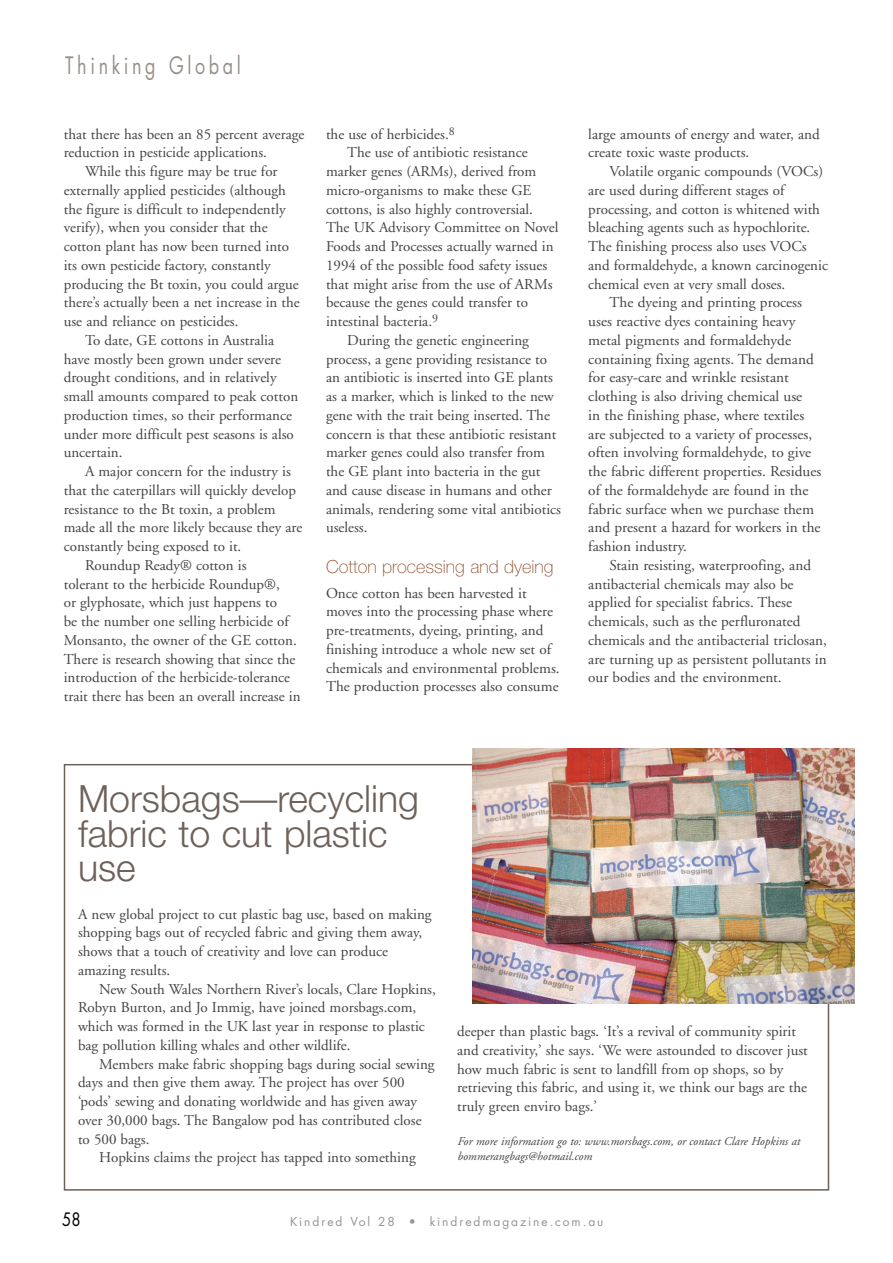
<style>
.page{position:relative;width:893px;height:1263px;background:#fff}
.page>*{position:absolute;margin:0;border:0;box-sizing:border-box;transform-origin:0 0}
.t1{font:300 37.5px/34.5px "Helvetica Neue";color:#6d6159}
.t2{font:23.4px "Futura";letter-spacing:.2em;color:#998f88;scale:.77 1}
.t3{font:100 18px "Helvetica Neue";color:#8f4e2e}
.t4{font:18px "Futura";color:#000;scale:.83 1}
.t5{font:15px/18.8px "Adobe Garamond";color:#434344}
.t6{font:italic 12px/15px "Adobe Garamond";color:#434344}
.t7{font:12px "Futura";letter-spacing:.16em;color:#929496}
</style>
<div class="page">
<img style="left:472px;top:748px;width:383px;height:256px">
<h2 class="t2" style="left:65px;top:54px;width:230px">Thinking Global</h2>
<p class="t5" style="left:64px;top:126px;width:242px">that there has been an 85 percent average</p>
<p class="t5" style="left:64px;top:145px;width:205px">reduction in pesticide applications.</p>
<p class="t5" style="left:85px;top:163px;width:194px">While this figure may be true for</p>
<p class="t5" style="left:64px;top:182px;width:224px">externally applied pesticides (although</p>
<p class="t5" style="left:64px;top:201px;width:223px">the figure is difficult to independently</p>
<p class="t5" style="left:64px;top:220px;width:205px">verify), when you consider that the</p>
<p class="t5" style="left:64px;top:238px;width:227px">cotton plant has now been turned into</p>
<p class="t5" style="left:64px;top:257px;width:208px">its own pesticide factory, constantly</p>
<p class="t5" style="left:64px;top:276px;width:237px">producing the Bt toxin, you could argue</p>
<p class="t5" style="left:64px;top:295px;width:238px">there’s actually been a net increase in the</p>
<p class="t5" style="left:64px;top:313px;width:176px">use and reliance on pesticides.</p>
<p class="t5" style="left:85px;top:332px;width:191px">To date, GE cottons in Australia</p>
<p class="t5" style="left:64px;top:351px;width:219px">have mostly been grown under severe</p>
<p class="t5" style="left:64px;top:370px;width:214px">drought conditions, and in relatively</p>
<p class="t5" style="left:64px;top:388px;width:236px">small amounts compared to peak cotton</p>
<p class="t5" style="left:64px;top:407px;width:230px">production times, so their performance</p>
<p class="t5" style="left:64px;top:426px;width:232px">under more difficult pest seasons is also</p>
<p class="t5" style="left:64px;top:445px;width:60px">uncertain.</p>
<p class="t5" style="left:85px;top:463px;width:207px">A major concern for the industry is</p>
<p class="t5" style="left:64px;top:482px;width:234px">that the caterpillars will quickly develop</p>
<p class="t5" style="left:64px;top:501px;width:213px">resistance to the Bt toxin, a problem</p>
<p class="t5" style="left:64px;top:520px;width:240px">made all the more likely because they are</p>
<p class="t5" style="left:64px;top:538px;width:179px">constantly being exposed to it.</p>
<p class="t5" style="left:85px;top:557px;width:163px">Roundup Ready® cotton is</p>
<p class="t5" style="left:64px;top:576px;width:218px">tolerant to the herbicide Roundup®,</p>
<p class="t5" style="left:64px;top:595px;width:215px">or glyphosate, which just happens to</p>
<p class="t5" style="left:64px;top:613px;width:227px">be the number one selling herbicide of</p>
<p class="t5" style="left:64px;top:632px;width:235px">Monsanto, the owner of the GE cotton.</p>
<p class="t5" style="left:64px;top:651px;width:233px">There is research showing that since the</p>
<p class="t5" style="left:64px;top:670px;width:228px">introduction of the herbicide-tolerance</p>
<p class="t5" style="left:64px;top:688px;width:238px">trait there has been an overall increase in</p>
<p class="t5" style="left:326px;top:126px;width:130px">the use of herbicides.<sup>8</sup></p>
<p class="t5" style="left:347px;top:145px;width:182px">The use of antibiotic resistance</p>
<p class="t5" style="left:326px;top:163px;width:212px">marker genes (ARMs), derived from</p>
<p class="t5" style="left:326px;top:182px;width:207px">micro-organisms to make these GE</p>
<p class="t5" style="left:326px;top:201px;width:208px">cottons, is also highly controversial.</p>
<p class="t5" style="left:326px;top:220px;width:234px">The UK Advisory Committee on Novel</p>
<p class="t5" style="left:326px;top:238px;width:229px">Foods and Processes actually warned in</p>
<p class="t5" style="left:326px;top:257px;width:223px">1994 of the possible food safety issues</p>
<p class="t5" style="left:326px;top:276px;width:228px">that might arise from the use of ARMs</p>
<p class="t5" style="left:326px;top:295px;width:203px">because the genes could transfer to</p>
<p class="t5" style="left:326px;top:313px;width:114px">intestinal bacteria.<sup>9</sup></p>
<p class="t5" style="left:347px;top:332px;width:183px">During the genetic engineering</p>
<p class="t5" style="left:326px;top:351px;width:222px">process, a gene providing resistance to</p>
<p class="t5" style="left:326px;top:370px;width:228px">an antibiotic is inserted into GE plants</p>
<p class="t5" style="left:326px;top:388px;width:229px">as a marker, which is linked to the new</p>
<p class="t5" style="left:326px;top:407px;width:225px">gene with the trait being inserted. The</p>
<p class="t5" style="left:326px;top:426px;width:232px">concern is that these antibiotic resistant</p>
<p class="t5" style="left:326px;top:445px;width:221px">marker genes could also transfer from</p>
<p class="t5" style="left:326px;top:463px;width:216px">the GE plant into bacteria in the gut</p>
<p class="t5" style="left:326px;top:482px;width:227px">and cause disease in humans and other</p>
<p class="t5" style="left:326px;top:501px;width:237px">animals, rendering some vital antibiotics</p>
<p class="t5" style="left:326px;top:520px;width:43px">useless.</p>
<p class="t3" style="left:326px;top:560px;width:229px">Cotton processing and dyeing</p>
<p class="t5" style="left:326px;top:585px;width:235px">Once cotton has been harvested it moves into the processing phase where pre-treatments, dyeing, printing, and finishing introduce a whole new set of chemicals and environmental problems.<br>The production processes also consume</p>
<p class="t5" style="left:588px;top:126px;width:233px">large amounts of energy and water, and create toxic waste products.</p>
<p class="t5" style="left:609px;top:163px;width:215px">Volatile organic compounds (VOCs)</p>
<p class="t5" style="left:588px;top:182px;width:198px">are used during different stages of</p>
<p class="t5" style="left:588px;top:201px;width:233px">processing, and cotton is whitened with</p>
<p class="t5" style="left:588px;top:220px;width:224px">bleaching agents such as hypochlorite.</p>
<p class="t5" style="left:588px;top:238px;width:220px">The finishing process also uses VOCs</p>
<p class="t5" style="left:588px;top:257px;width:241px">and formaldehyde, a known carcinogenic</p>
<p class="t5" style="left:588px;top:276px;width:199px">chemical even at very small doses.</p>
<p class="t5" style="left:609px;top:295px;width:194px">The dyeing and printing process</p>
<p class="t5" style="left:588px;top:313px;width:209px">uses reactive dyes containing heavy</p>
<p class="t5" style="left:588px;top:332px;width:204px">metal pigments and formaldehyde</p>
<p class="t5" style="left:588px;top:351px;width:227px">containing fixing agents. The demand</p>
<p class="t5" style="left:588px;top:370px;width:202px">for easy-care and wrinkle resistant</p>
<p class="t5" style="left:588px;top:388px;width:216px">clothing is also driving chemical use</p>
<p class="t5" style="left:588px;top:407px;width:218px">in the finishing phase, where textiles</p>
<p class="t5" style="left:588px;top:426px;width:225px">are subjected to a variety of processes,</p>
<p class="t5" style="left:588px;top:445px;width:225px">often involving formaldehyde, to give</p>
<p class="t5" style="left:588px;top:463px;width:235px">the fabric different properties. Residues</p>
<p class="t5" style="left:588px;top:482px;width:222px">of the formaldehyde are found in the</p>
<p class="t5" style="left:588px;top:501px;width:227px">fabric surface when we purchase them</p>
<p class="t5" style="left:588px;top:520px;width:234px">and present a hazard for workers in the</p>
<p class="t5" style="left:588px;top:538px;width:100px">fashion industry.</p>
<p class="t5" style="left:609px;top:557px;width:203px">Stain resisting, waterproofing, and</p>
<p class="t5" style="left:588px;top:576px;width:207px">antibacterial chemicals may also be</p>
<p class="t5" style="left:588px;top:595px;width:205px">applied for specialist fabrics. These</p>
<p class="t5" style="left:588px;top:613px;width:214px">chemicals, such as the perfluronated</p>
<p class="t5" style="left:588px;top:632px;width:240px">chemicals and the antibacterial triclosan,</p>
<p class="t5" style="left:588px;top:651px;width:240px">are turning up as persistent pollutants in</p>
<p class="t5" style="left:588px;top:670px;width:195px">our bodies and the environment.</p>
<h1 class="t1" style="left:78px;top:785px;width:343px">Morsbags—recycling fabric to cut plastic use</h1>
<p class="t5" style="left:78px;top:906px;width:355px">A new global project to cut plastic bag use, based on making shopping bags out of recycled fabric and giving them away, shows that a touch of creativity and love can produce amazing results.</p>
<p class="t5" style="left:78px;top:981px;width:359px;text-indent:21px">New South Wales Northern River’s locals, Clare Hopkins, Robyn Burton, and Jo Immig, have joined morsbags.com, which was formed in the UK last year in response to plastic bag pollution killing whales and other wildlife.</p>
<p class="t5" style="left:78px;top:1056px;width:358px;text-indent:21px">Members make fabric shopping bags during social sewing days and then give them away. The project has over 500 ‘pods’ sewing and donating worldwide and has given away over 30,000 bags. The Bangalow pod has contributed close to 500 bags.</p>
<p class="t5" style="left:99px;top:1150px;width:318px">Hopkins claims the project has tapped into something</p>
<p class="t5" style="left:457px;top:1023px;width:352px">deeper than plastic bags. ‘It’s a revival of community spirit and creativity,’ she says. ‘We were astounded to discover just how much fabric is sent to landfill from op shops, so by retrieving this fabric, and using it, we think our bags are the truly green enviro bags.’</p>
<p class="t6" style="left:457px;top:1135px;width:344px">For more information go to: www.morsbags.com, or contact Clare Hopkins at bommerangbags@hotmail.com</p>
<p class="t4" style="left:62px;top:1212px;width:24px">58</p>
<p class="t7" style="left:290px;top:1216px;width:315px">Kindred Vol 28 • kindredmagazine.com.au</p>
</div>
